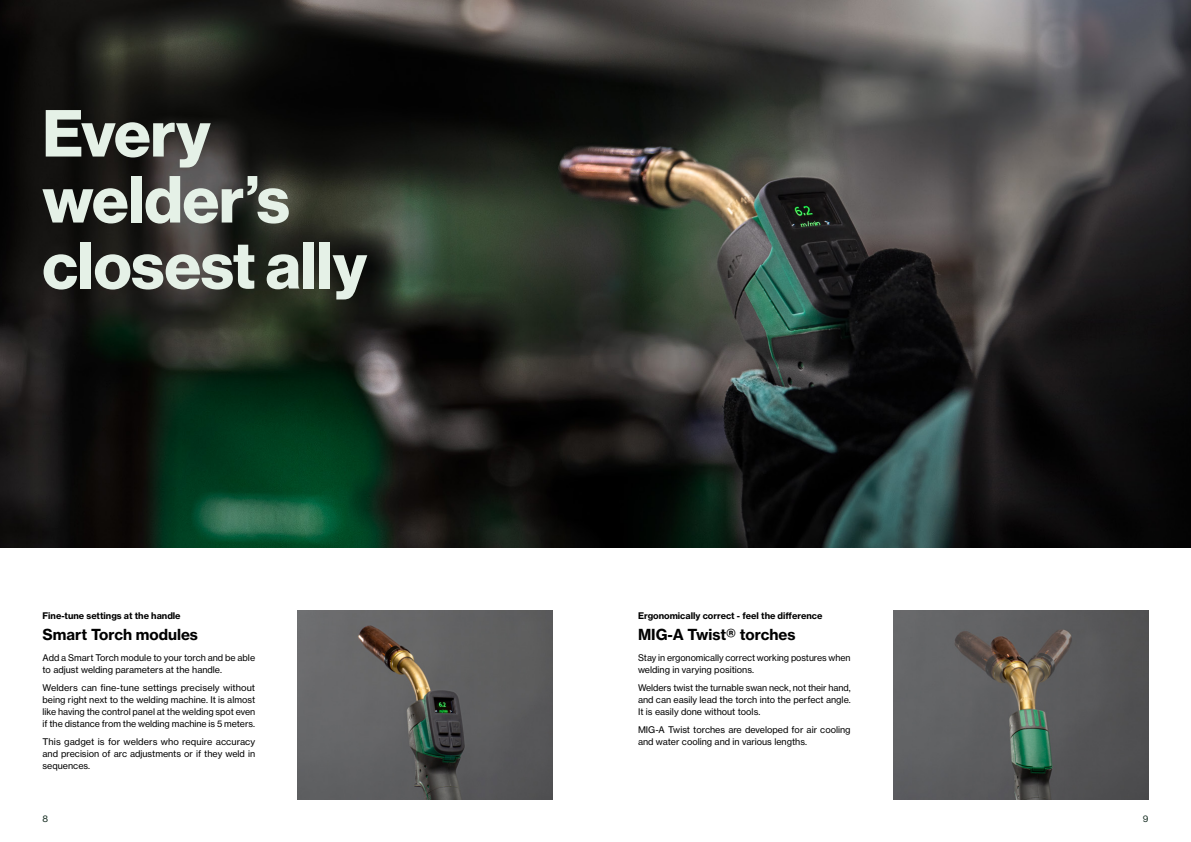
<style>
.page{position:relative;width:1191px;height:842px;background:#fff}
.page>*{position:absolute;margin:0;border:0;box-sizing:border-box;transform-origin:0 0}
.t1{font:65px/66px "N Haas Grotesk DS Pro 75 Bd";color:#e5f1e7}
.t2{font:15px "N Haas Grotesk TX Pro 75 Bd";color:#000}
.t3{font:9px/12px "N Haas Grotesk TX Pro 55 Rg";color:#000}
.t4{font:9px "N Haas Grotesk TX Pro 75 Bd";color:#000}
.t5{font:9px "N Haas Grotesk TX Pro 55 Rg";color:#142b20}
</style>
<div class="page">
<img style="left:0;top:0;width:1191px;height:547px">
<img style="left:893px;top:610px;width:255px;height:189px">
<img style="left:298px;top:610px;width:255px;height:189px">
<h1 class="t1" style="left:43px;top:102px;width:326px">Every welder’s closest ally</h1>
<p class="t4" style="left:43px;top:610px;width:140px">Fine-tune settings at the handle</p>
<h2 class="t2" style="left:43px;top:625px;width:157px">Smart Torch modules</h2>
<p class="t3" style="left:43px;top:651px;width:214px">Add a Smart Torch module to your torch and be able to adjust welding parameters at the handle.</p>
<p class="t3" style="left:43px;top:681px;width:214px;text-align:justify">Welders can fine-tune settings precisely without being right next to the welding machine. It is almost like having the control panel at the welding spot even if the distance from the welding machine is 5 meters.</p>
<p class="t3" style="left:43px;top:735px;width:214px;text-align:justify">This gadget is for welders who require accuracy and precision of arc adjustments or if they weld in sequences.</p>
<p class="t4" style="left:638px;top:610px;width:186px">Ergonomically correct - feel the difference</p>
<h2 class="t2" style="left:638px;top:625px;width:159px">MIG-A Twist® torches</h2>
<p class="t3" style="left:638px;top:651px;width:214px">Stay in ergonomically correct working postures when welding in varying positions.</p>
<p class="t3" style="left:638px;top:681px;width:214px;text-align:justify">Welders twist the turnable swan neck, not their hand, and can easily lead the torch into the perfect angle.<br>It is easily done without tools.</p>
<p class="t3" style="left:638px;top:723px;width:214px">MIG-A Twist torches are developed for air cooling and water cooling and in various lengths.</p>
<p class="t5" style="left:43px;top:813px;width:7px">8</p>
<p class="t5" style="left:1142px;top:813px;width:7px">9</p>
</div>
